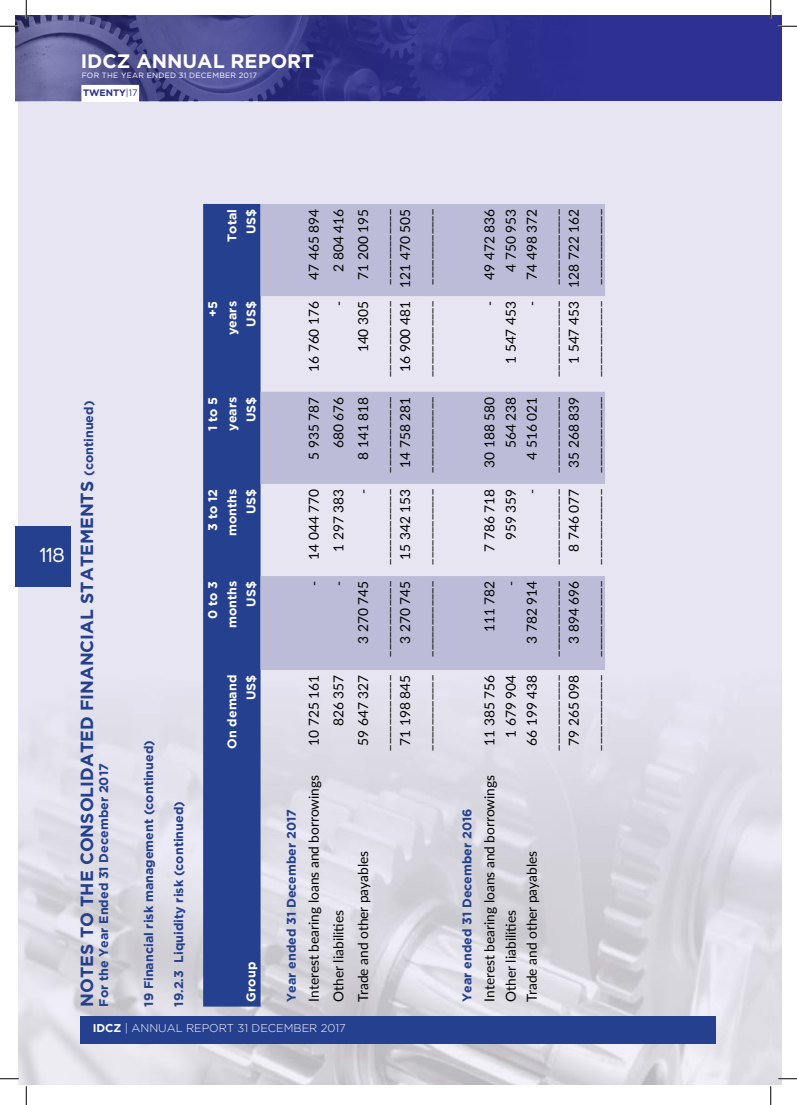
<style>
.page{position:relative;width:797px;height:1105px;background:#fff}
.page>*{position:absolute;margin:0;border:0;box-sizing:border-box;transform-origin:0 0}
.t1{font:20px "Uni Sans";color:#fff}
.t2{font:700 19.5px "Gotham";color:#fff}
.t3{font:700 17.5px "Gotham";color:#25408f}
.t4{font:13.75px "Lato";color:#000}
.t5{font:700 12.5px "Gotham";color:#25408f}
.t6{font:700 12.5px "Gotham";color:#fff}
.t7{font:300 11.25px "Gotham";color:#fff}
.t8{font:700 9.38px "Gotham";color:#2e3092}
.t9{font:italic 7.62px "Gotham";letter-spacing:.04em;color:#fff}
.s1{font-weight:400;font-style:italic}
.s2{font-size:12.5px}
.s3{font-weight:700}
</style>
<div class="page">
<img style="left:19px;top:101px;width:762px;height:983px">
<div style="left:16px;top:526px;width:55px;height:60px;background:#25408f"></div>
<div style="left:80px;top:1016px;width:636px;height:27px;background:#25408f"></div>
<div style="left:16px;top:16px;width:756px;height:85px;background:#2e3092"></div>
<img style="left:16px;top:16px;width:466px;height:85px">
<svg style="left:81px;top:85px;width:58px;height:16px"></svg>
<div style="left:772px;top:16px;width:9px;height:85px;background:#2e3092"></div>
<div style="left:203px;top:204px;width:57px;height:802px;background:#25408f"></div>
<svg style="left:260px;top:204px;width:345px;height:466px;background:#cccbe1"></svg>
<svg style="left:0;top:25px;width:19px;height:2px"></svg>
<svg style="left:778px;top:25px;width:19px;height:2px"></svg>
<svg style="left:0;top:1078px;width:19px;height:1px"></svg>
<svg style="left:778px;top:1078px;width:19px;height:1px"></svg>
<svg style="left:25px;top:0;width:2px;height:19px"></svg>
<svg style="left:25px;top:1086px;width:2px;height:19px"></svg>
<svg style="left:770px;top:0;width:1px;height:19px"></svg>
<svg style="left:770px;top:1086px;width:1px;height:19px"></svg>
<h2 class="t2" style="left:81px;top:50px;width:235px">IDCZ ANNUAL REPORT</h2>
<p class="t9" style="left:82px;top:70px;width:177px">FOR THE YEAR ENDED 31 DECEMBER 2017</p>
<p class="t8" style="left:83px;top:87px;width:56px">TWENTY<span class="s1">|17</span></p>
<h1 class="t1" style="left:40px;top:543px;width:27px">118</h1>
<p class="t3" style="left:77px;top:1006px;width:607px;rotate:-90deg">NOTES TO THE CONSOLIDATED FINANCIAL STATEMENTS <span class="s2">(continued)</span></p>
<p class="t5" style="left:96px;top:1006px;width:245px;rotate:-90deg">For the Year Ended 31 December 2017</p>
<p class="t6" style="left:225px;top:242px;width:34px;rotate:-90deg">Total</p>
<p class="t6" style="left:244px;top:234px;width:27px;rotate:-90deg">US$</p>
<p class="t6" style="left:206px;top:317px;width:17px;rotate:-90deg">+5</p>
<p class="t6" style="left:225px;top:335px;width:36px;rotate:-90deg">years</p>
<p class="t6" style="left:244px;top:327px;width:27px;rotate:-90deg">US$</p>
<p class="t6" style="left:206px;top:431px;width:36px;rotate:-90deg">1 to 5</p>
<p class="t6" style="left:225px;top:431px;width:36px;rotate:-90deg">years</p>
<p class="t6" style="left:244px;top:422px;width:27px;rotate:-90deg">US$</p>
<p class="t5" style="left:141px;top:1006px;width:268px;rotate:-90deg">19 Financial risk management (continued)</p>
<p class="t5" style="left:171px;top:1006px;width:207px;rotate:-90deg">19.2.3 Liquidity risk (continued)</p>
<p class="t6" style="left:206px;top:531px;width:43px;rotate:-90deg">3 to 12</p>
<p class="t6" style="left:225px;top:536px;width:49px;rotate:-90deg">months</p>
<p class="t6" style="left:244px;top:514px;width:27px;rotate:-90deg">US$</p>
<p class="t6" style="left:206px;top:619px;width:39px;rotate:-90deg">0 to 3</p>
<p class="t6" style="left:225px;top:628px;width:49px;rotate:-90deg">months</p>
<p class="t6" style="left:244px;top:606px;width:27px;rotate:-90deg">US$</p>
<p class="t6" style="left:225px;top:749px;width:75px;rotate:-90deg">On demand</p>
<p class="t6" style="left:244px;top:700px;width:27px;rotate:-90deg">US$</p>
<p class="t6" style="left:244px;top:1001px;width:41px;rotate:-90deg">Group</p>
<p class="t4" style="left:304px;top:280px;width:72px;rotate:-90deg">47 465 894</p>
<p class="t4" style="left:304px;top:372px;width:72px;rotate:-90deg">16 760 176</p>
<p class="t4" style="left:304px;top:460px;width:64px;rotate:-90deg">5 935 787</p>
<p class="t4" style="left:304px;top:586px;width:99px;rotate:-90deg">- 14 044 770</p>
<p class="t4" style="left:328px;top:306px;width:99px;rotate:-90deg">- 2 804 416</p>
<p class="t4" style="left:328px;top:448px;width:53px;rotate:-90deg">680 676</p>
<p class="t4" style="left:328px;top:586px;width:99px;rotate:-90deg">- 1 297 383</p>
<p class="t5" style="left:284px;top:1001px;width:194px;rotate:-90deg">Year ended 31 December 2017</p>
<p class="t4" style="left:304px;top:746px;width:72px;rotate:-90deg">10 725 161</p>
<p class="t4" style="left:328px;top:726px;width:53px;rotate:-90deg">826 357</p>
<p class="t4" style="left:304px;top:1001px;width:228px;rotate:-90deg">Interest bearing loans and borrowings</p>
<p class="t4" style="left:328px;top:1001px;width:93px;rotate:-90deg">Other liabilities</p>
<p class="t7" style="left:93px;top:1022px;width:254px"><span class="s3">IDCZ</span> | ANNUAL REPORT 31 DECEMBER 2017</p>
<p class="t4" style="left:353px;top:280px;width:72px;rotate:-90deg">71 200 195</p>
<p class="t4" style="left:353px;top:352px;width:53px;rotate:-90deg">140 305</p>
<p class="t4" style="left:353px;top:494px;width:99px;rotate:-90deg">- 8 141 818</p>
<p class="t4" style="left:353px;top:644px;width:64px;rotate:-90deg">3 270 745</p>
<p class="t4" style="left:353px;top:746px;width:72px;rotate:-90deg">59 647 327</p>
<p class="t4" style="left:353px;top:1001px;width:152px;rotate:-90deg">Trade and other payables</p>
<p class="t4" style="left:374px;top:377px;width:169px;rotate:-90deg">____________ ____________</p>
<p class="t4" style="left:374px;top:657px;width:261px;rotate:-90deg">____________ ____________ ____________</p>
<p class="t4" style="left:374px;top:751px;width:77px;rotate:-90deg">____________</p>
<p class="t4" style="left:395px;top:372px;width:164px;rotate:-90deg">16 900 481 121 470 505</p>
<p class="t4" style="left:395px;top:468px;width:72px;rotate:-90deg">14 758 281</p>
<p class="t4" style="left:395px;top:560px;width:72px;rotate:-90deg">15 342 153</p>
<p class="t4" style="left:395px;top:644px;width:64px;rotate:-90deg">3 270 745</p>
<p class="t4" style="left:395px;top:746px;width:72px;rotate:-90deg">71 198 845</p>
<p class="t4" style="left:416px;top:377px;width:169px;rotate:-90deg">____________ ____________</p>
<p class="t4" style="left:416px;top:657px;width:261px;rotate:-90deg">____________ ____________ ____________</p>
<p class="t4" style="left:416px;top:751px;width:77px;rotate:-90deg">____________</p>
<p class="t4" style="left:480px;top:306px;width:99px;rotate:-90deg">- 49 472 836</p>
<p class="t4" style="left:501px;top:272px;width:64px;rotate:-90deg">4 750 953</p>
<p class="t4" style="left:501px;top:364px;width:64px;rotate:-90deg">1 547 453</p>
<p class="t4" style="left:522px;top:306px;width:99px;rotate:-90deg">- 74 498 372</p>
<p class="t4" style="left:480px;top:468px;width:72px;rotate:-90deg">30 188 580</p>
<p class="t4" style="left:480px;top:552px;width:64px;rotate:-90deg">7 786 718</p>
<p class="t4" style="left:501px;top:448px;width:53px;rotate:-90deg">564 238</p>
<p class="t4" style="left:501px;top:540px;width:53px;rotate:-90deg">959 359</p>
<p class="t4" style="left:522px;top:494px;width:99px;rotate:-90deg">- 4 516 021</p>
<p class="t4" style="left:480px;top:632px;width:53px;rotate:-90deg">111 782</p>
<p class="t4" style="left:501px;top:586px;width:7px;rotate:-90deg">-</p>
<p class="t4" style="left:522px;top:644px;width:64px;rotate:-90deg">3 782 914</p>
<p class="t5" style="left:460px;top:1001px;width:195px;rotate:-90deg">Year ended 31 December 2016</p>
<p class="t4" style="left:480px;top:746px;width:72px;rotate:-90deg">11 385 756</p>
<p class="t4" style="left:501px;top:738px;width:64px;rotate:-90deg">1 679 904</p>
<p class="t4" style="left:522px;top:746px;width:72px;rotate:-90deg">66 199 438</p>
<p class="t4" style="left:480px;top:1001px;width:228px;rotate:-90deg">Interest bearing loans and borrowings</p>
<p class="t4" style="left:501px;top:1001px;width:93px;rotate:-90deg">Other liabilities</p>
<p class="t4" style="left:522px;top:1001px;width:152px;rotate:-90deg">Trade and other payables</p>
<p class="t4" style="left:543px;top:377px;width:169px;rotate:-90deg">____________ ____________</p>
<p class="t4" style="left:543px;top:657px;width:261px;rotate:-90deg">____________ ____________ ____________</p>
<p class="t4" style="left:543px;top:751px;width:77px;rotate:-90deg">____________</p>
<p class="t4" style="left:564px;top:364px;width:156px;rotate:-90deg">1 547 453 128 722 162</p>
<p class="t4" style="left:564px;top:468px;width:72px;rotate:-90deg">35 268 839</p>
<p class="t4" style="left:564px;top:552px;width:64px;rotate:-90deg">8 746 077</p>
<p class="t4" style="left:564px;top:644px;width:64px;rotate:-90deg">3 894 696</p>
<p class="t4" style="left:564px;top:746px;width:72px;rotate:-90deg">79 265 098</p>
<p class="t4" style="left:585px;top:377px;width:169px;rotate:-90deg">____________ ____________</p>
<p class="t4" style="left:585px;top:657px;width:261px;rotate:-90deg">____________ ____________ ____________</p>
<p class="t4" style="left:585px;top:751px;width:77px;rotate:-90deg">____________</p>
</div>
